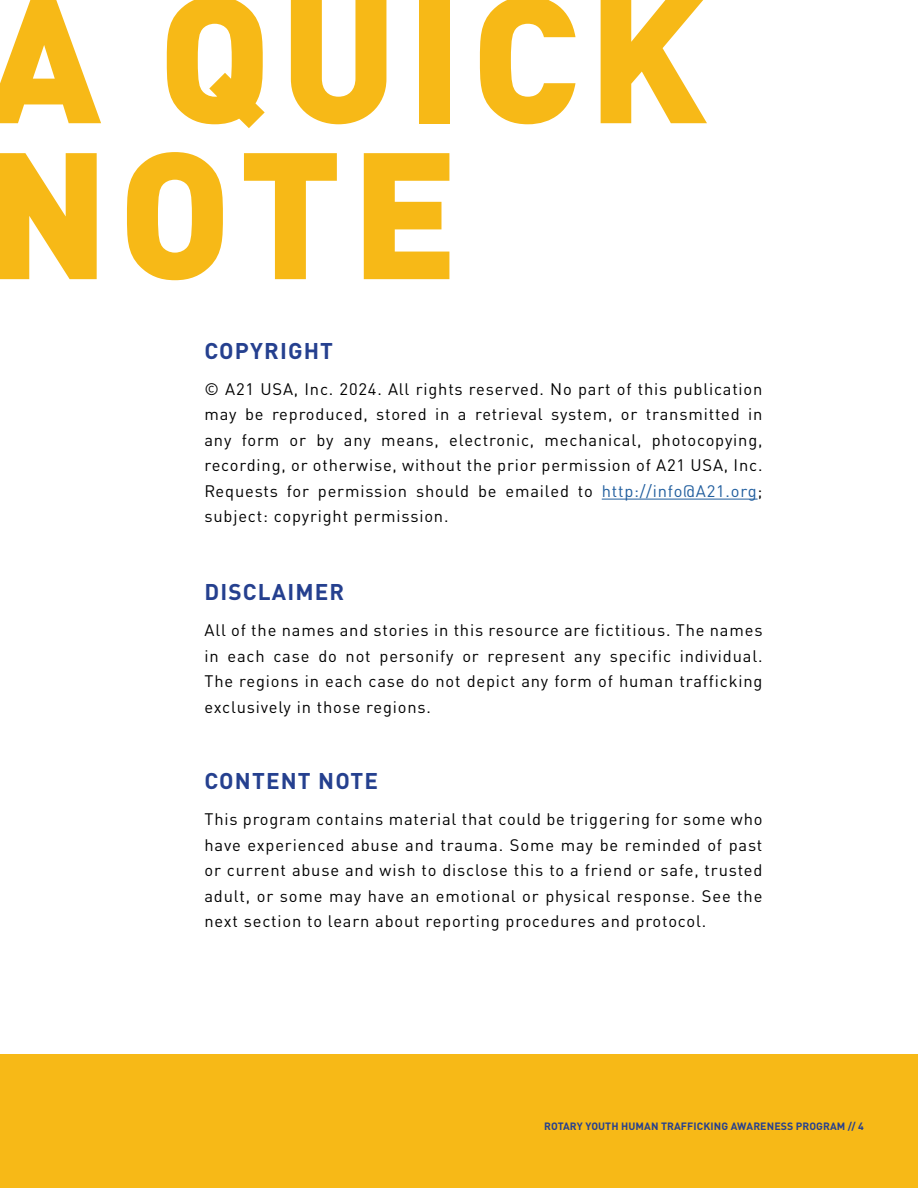
<style>
.page{position:relative;width:918px;height:1188px;background:#fff}
.page>*{position:absolute;margin:0;border:0;box-sizing:border-box;transform-origin:0 0}
.t1{font:900 177px/156px "DIN Pro";letter-spacing:.05em;color:#f7b917}
.t2{font:700 22.5px "DIN Pro";letter-spacing:.05em;color:#25408f}
.t3{font:16.5px/25.5px "DIN Pro";letter-spacing:.05em;color:#000;text-align:justify}
.t4{font:700 10.5px "DIN Pro";letter-spacing:.01em;color:#25408f}
.s1{color:#215e9e}
</style>
<div class="page">
<hr style="left:602px;top:499px;width:156px;height:1px;background:#215e9e">
<div style="left:0;top:1054px;width:918px;height:134px;background:#f7b917"></div>
<h1 class="t1" style="left:-14px;top:-42px;width:723px">A QUICK<br>NOTE</h1>
<h2 class="t2" style="left:204px;top:332px;width:130px">COPYRIGHT</h2>
<p class="t3" style="left:204px;top:374px;width:560px">© A21 USA, Inc. 2024. All rights reserved. No part of this publication may be reproduced, stored in a retrieval system, or transmitted in any form or by any means, electronic, mechanical, photocopying, recording, or otherwise, without the prior permission of A21 USA, Inc.<br>Requests for permission should be emailed to <span class="s1">http://info@A21.org</span>; subject: copyright permission.</p>
<h2 class="t2" style="left:204px;top:574px;width:141px">DISCLAIMER</h2>
<p class="t3" style="left:204px;top:616px;width:560px">All of the names and stories in this resource are fictitious. The names in each case do not personify or represent any specific individual.<br>The regions in each case do not depict any form of human trafficking exclusively in those regions.</p>
<h2 class="t2" style="left:204px;top:763px;width:175px">CONTENT NOTE</h2>
<p class="t3" style="left:204px;top:805px;width:560px">This program contains material that could be triggering for some who have experienced abuse and trauma. Some may be reminded of past or current abuse and wish to disclose this to a friend or safe, trusted adult, or some may have an emotional or physical response. See the next section to learn about reporting procedures and protocol.</p>
<p class="t4" style="left:544px;top:1118px;width:321px">ROTARY YOUTH HUMAN TRAFFICKING AWARENESS PROGRAM // 4</p>
</div>
